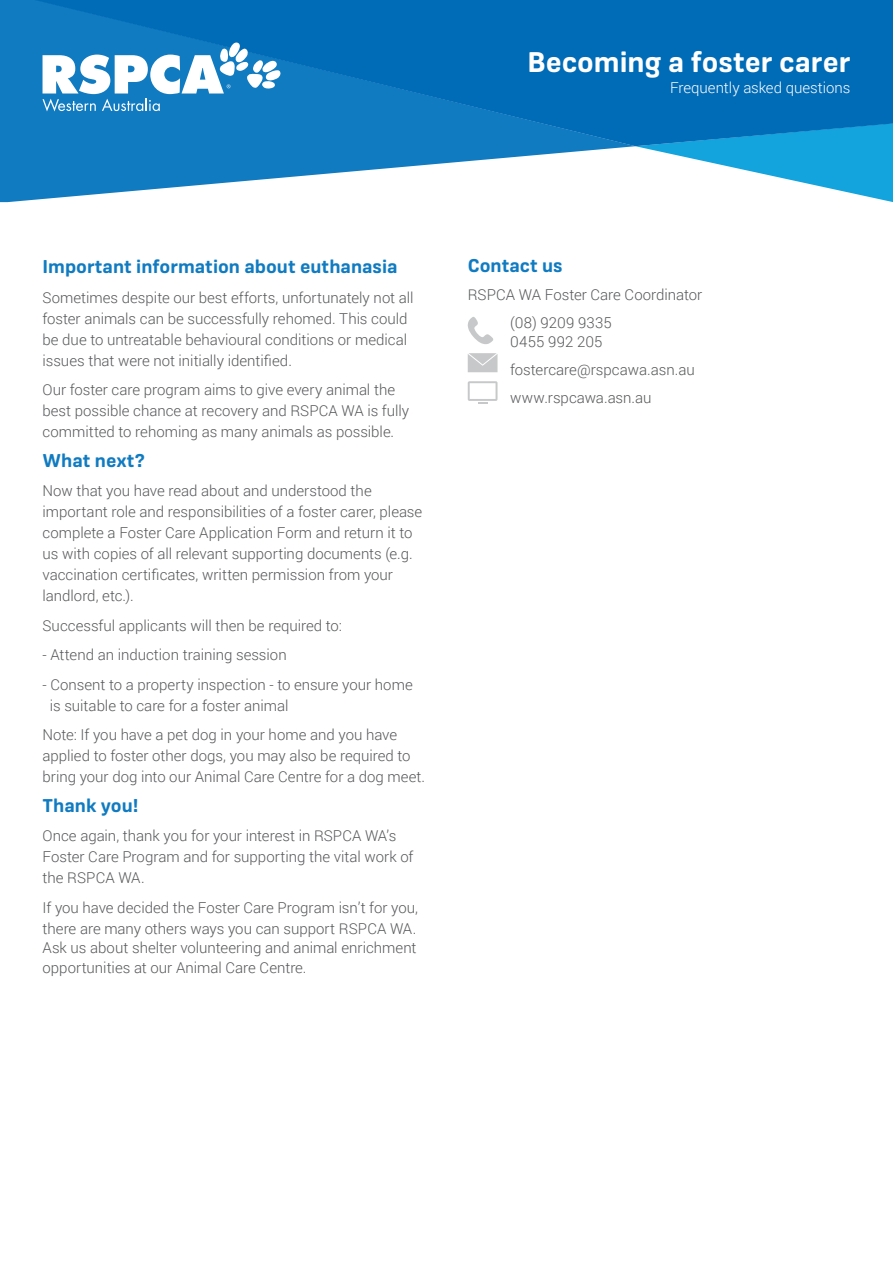
<style>
.page{position:relative;width:893px;height:1263px;background:#fff}
.page>*{position:absolute;margin:0;border:0;box-sizing:border-box;transform-origin:0 0}
.t1{font:700 30px "Frygia";color:#fff}
.t2{font:700 19.5px "Frygia";color:#107bc1}
.t3{font:300 15px/21px "Roboto";color:#57585a}
.t4{font:300 15px "Roboto";color:#fff}
</style>
<div class="page">
<svg style="left:636px;top:146px;width:257px;height:56px"></svg>
<svg style="left:0;top:0;width:636px;height:202px;fill:#107bc1"></svg>
<svg style="left:33px;top:0;width:860px;height:146px;background:#0470b9"></svg>
<svg style="left:43px;top:41px;width:238px;height:70px"></svg>
<svg style="left:468px;top:317px;width:26px;height:27px"></svg>
<svg style="left:468px;top:353px;width:29px;height:19px"></svg>
<svg style="left:468px;top:381px;width:29px;height:23px"></svg>
<h1 class="t1" style="left:527px;top:42px;width:325px">Becoming a foster carer</h1>
<p class="t4" style="left:670px;top:77px;width:182px">Frequently asked questions</p>
<h2 class="t2" style="left:43px;top:253px;width:356px">Important information about euthanasia</h2>
<p class="t3" style="left:43px;top:286px;width:372px">Sometimes despite our best efforts, unfortunately not all foster animals can be successfully rehomed. This could be due to untreatable behavioural conditions or medical issues that were not initially identified.</p>
<p class="t3" style="left:43px;top:379px;width:368px">Our foster care program aims to give every animal the best possible chance at recovery and RSPCA WA is fully committed to rehoming as many animals as possible.</p>
<h2 class="t2" style="left:43px;top:447px;width:104px">What next?</h2>
<p class="t3" style="left:43px;top:480px;width:381px">Now that you have read about and understood the important role and responsibilities of a foster carer, please complete a Foster Care Application Form and return it to us with copies of all relevant supporting documents (e.g. vaccination certificates, written permission from your landlord, etc.).</p>
<p class="t3" style="left:43px;top:614px;width:301px">Successful applicants will then be required to:</p>
<p class="t3" style="left:43px;top:644px;width:246px">- Attend an induction training session</p>
<p class="t3" style="left:50px;top:673px;width:364px;text-indent:-7px">- Consent to a property inspection - to ensure your home is suitable to care for a foster animal</p>
<p class="t3" style="left:43px;top:724px;width:384px">Note: If you have a pet dog in your home and you have applied to foster other dogs, you may also be required to bring your dog into our Animal Care Centre for a dog meet.</p>
<h2 class="t2" style="left:43px;top:792px;width:97px">Thank you!</h2>
<p class="t3" style="left:43px;top:825px;width:372px">Once again, thank you for your interest in RSPCA WA’s<br>Foster Care Program and for supporting the vital work of the RSPCA WA.</p>
<p class="t3" style="left:43px;top:896px;width:377px">If you have decided the Foster Care Program isn’t for you, there are many others ways you can support RSPCA WA.</p>
<p class="t3" style="left:43px;top:937px;width:375px;line-height:19.5px">Ask us about shelter volunteering and animal enrichment opportunities at our Animal Care Centre.</p>
<h2 class="t2" style="left:468px;top:252px;width:96px">Contact us</h2>
<p class="t3" style="left:510px;top:280px;width:193px;line-height:28px;text-indent:-43px">RSPCA WA Foster Care Coordinator (08) 9209 9335</p>
<p class="t3" style="left:510px;top:327px;width:186px;line-height:28px">0455 992 205 fostercare@rspcawa.asn.au www.rspcawa.asn.au</p>
</div>
